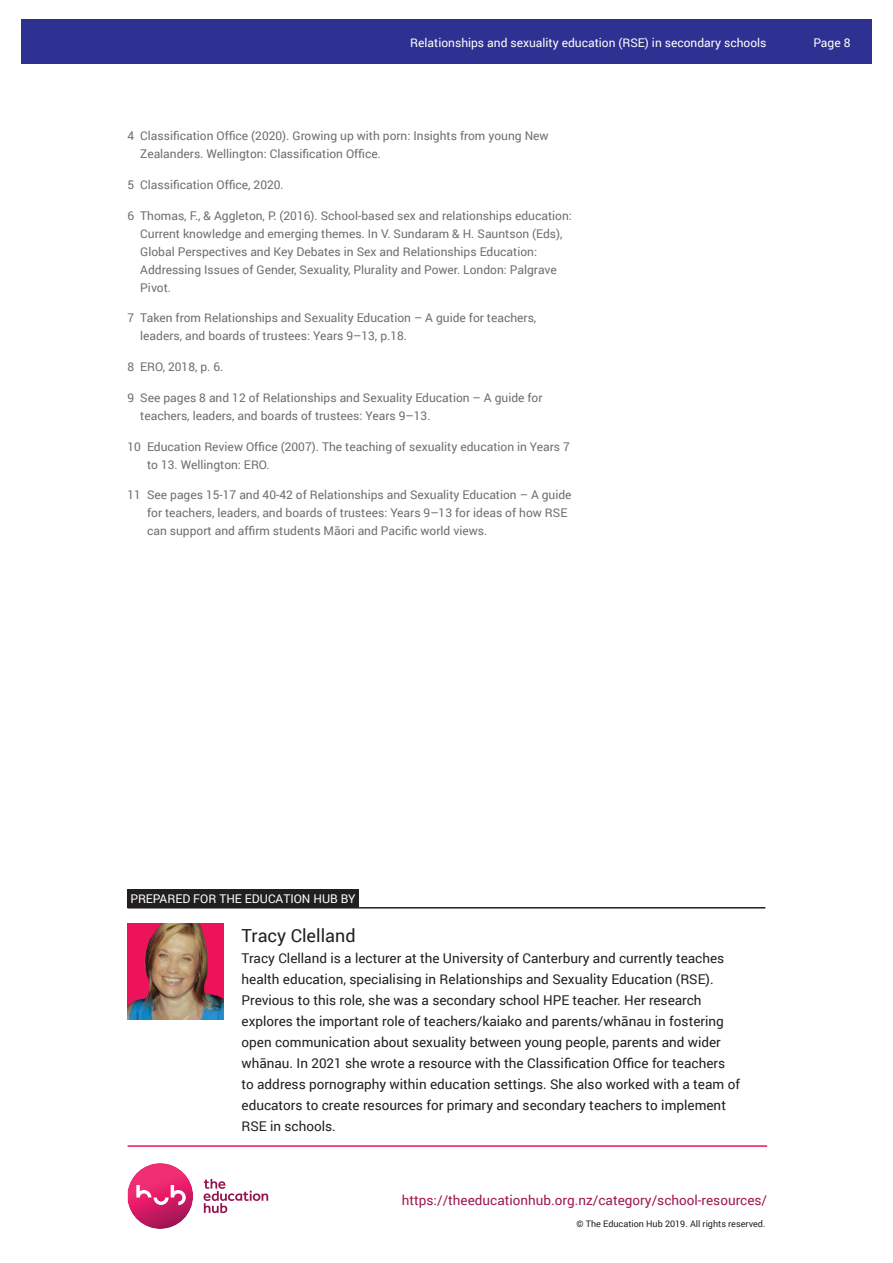
<style>
.page{position:relative;width:893px;height:1263px;background:#fff}
.page>*{position:absolute;margin:0;border:0;box-sizing:border-box;transform-origin:0 0}
.t1{font:18px "Roboto";color:#221f1f}
.t2{font:13.5px/21px "Roboto";color:#221f1f}
.t3{font:13.5px "Roboto";color:#a11651}
.t4{font:12px/18px "Roboto";color:#6c6e70}
.t5{font:12px "Roboto";color:#fff}
.t6{font:9px "Roboto";color:#221f1f}
</style>
<div class="page">
<div style="left:21px;top:19px;width:851px;height:45px;background:#2e3092"></div>
<img style="left:128px;top:1163px;width:65px;height:66px">
<svg style="left:136px;top:1185px;width:50px;height:20px"></svg>
<svg style="left:204px;top:1179px;width:64px;height:34px"></svg>
<hr style="left:128px;top:1145px;width:639px;height:2px;background:#ed135a">
<div style="left:128px;top:889px;width:231px;height:19px;background:#221f1f"></div>
<hr style="left:128px;top:907px;width:637px;height:1px;background:#221f1f">
<img style="left:128px;top:923px;width:96px;height:96px">
<p class="t5" style="left:410px;top:37px;width:358px">Relationships and sexuality education (RSE) in secondary schools</p>
<p class="t5" style="left:813px;top:37px;width:39px">Page 8</p>
<p class="t4" style="left:140px;top:126px;width:410px;text-indent:-13px">4 Classification Office (2020). Growing up with porn: Insights from young New<br>Zealanders. Wellington: Classification Office.</p>
<p class="t4" style="left:128px;top:175px;width:158px">5 Classification Office, 2020.</p>
<p class="t4" style="left:140px;top:207px;width:433px;text-indent:-13px">6 Thomas, F., &amp; Aggleton, P. (2016). School-based sex and relationships education:<br>Current knowledge and emerging themes. In V. Sundaram &amp; H. Sauntson (Eds), Global Perspectives and Key Debates in Sex and Relationships Education:<br>Addressing Issues of Gender, Sexuality, Plurality and Power. London: Palgrave Pivot.</p>
<p class="t4" style="left:140px;top:310px;width:397px;text-indent:-13px">7 Taken from Relationships and Sexuality Education – A guide for teachers, leaders, and boards of trustees: Years 9–13, p.18.</p>
<p class="t4" style="left:128px;top:359px;width:97px">8 ERO, 2018, p. 6.</p>
<p class="t4" style="left:140px;top:389px;width:404px;text-indent:-13px">9 See pages 8 and 12 of Relationships and Sexuality Education – A guide for teachers, leaders, and boards of trustees: Years 9–13.</p>
<p class="t4" style="left:147px;top:437px;width:424px;text-indent:-19px">10 Education Review Office (2007). The teaching of sexuality education in Years 7 to 13. Wellington: ERO.</p>
<p class="t4" style="left:147px;top:487px;width:426px;text-indent:-19px">11 See pages 15-17 and 40-42 of Relationships and Sexuality Education – A guide for teachers, leaders, and boards of trustees: Years 9–13 for ideas of how RSE can support and affirm students Māori and Pacific world views.</p>
<p class="t5" style="left:130px;top:893px;width:227px">PREPARED FOR THE EDUCATION HUB BY</p>
<h1 class="t1" style="left:242px;top:928px;width:116px">Tracy Clelland</h1>
<p class="t2" style="left:242px;top:949px;width:500px">Tracy Clelland is a lecturer at the University of Canterbury and currently teaches health education, specialising in Relationships and Sexuality Education (RSE).<br>Previous to this role, she was a secondary school HPE teacher. Her research explores the important role of teachers/kaiako and parents/whānau in fostering open communication about sexuality between young people, parents and wider whānau. In 2021 she wrote a resource with the Classification Office for teachers to address pornography within education settings. She also worked with a team of educators to create resources for primary and secondary teachers to implement RSE in schools.</p>
<p class="t3" style="left:402px;top:1194px;width:367px">https://theeducationhub.org.nz/category/school-resources/</p>
<p class="t6" style="left:577px;top:1220px;width:190px">© The Education Hub 2019. All rights reserved.</p>
</div>
